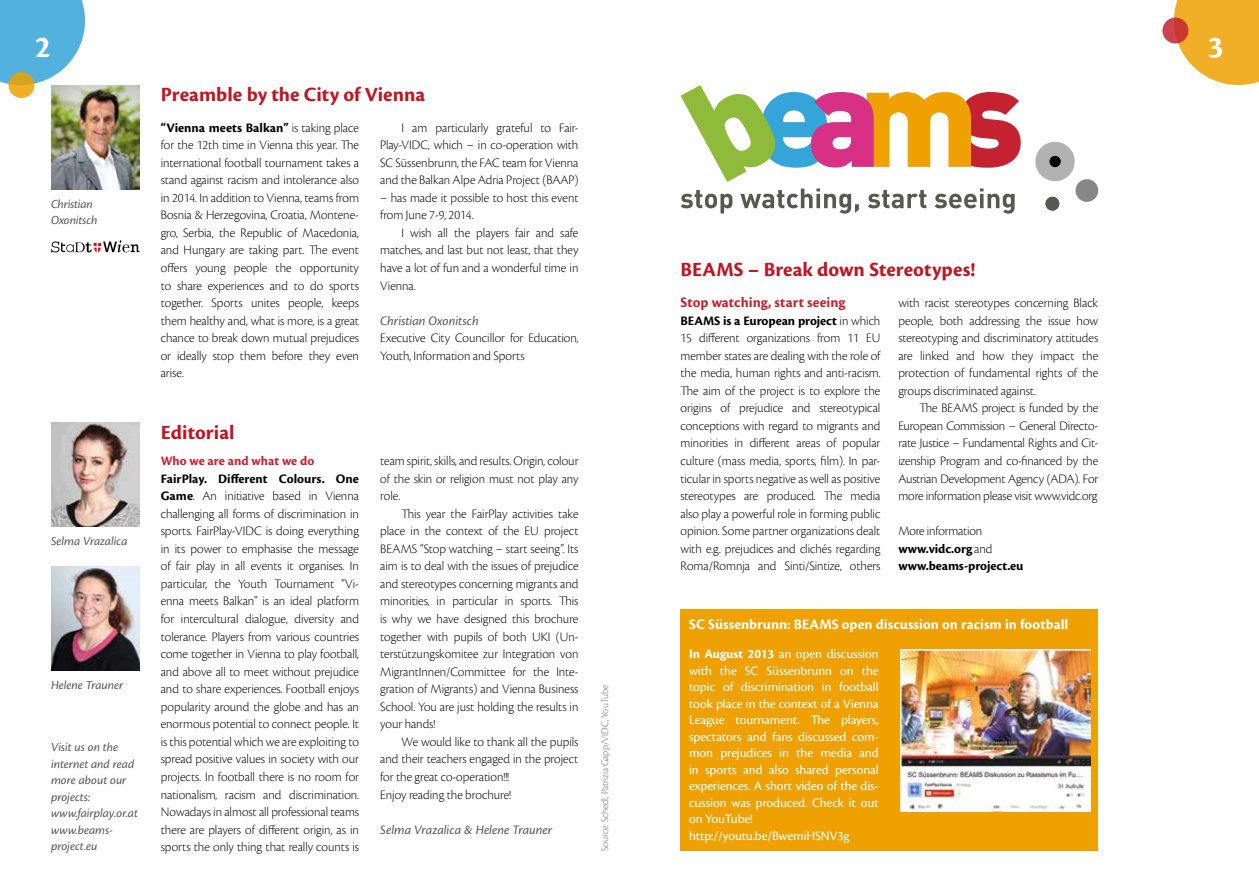
<style>
.page{position:relative;width:1259px;height:893px;background:#fff}
.page>*{position:absolute;margin:0;border:0;box-sizing:border-box;transform-origin:0 0}
.t1{font:32.1px "Cronos Pro Bold Subh";color:#fff}
.t2{font:700 21px "Cronos Pro";letter-spacing:.005em;color:#be1622}
.t3{font:700 15px "Cronos Pro";letter-spacing:.005em;color:#fff}
.t4{font:700 15px "Cronos Pro";letter-spacing:.005em;color:#c42230}
.t5{font:13.5px/17.5px "Cronos Pro Lt Disp";color:#000;text-align:justify}
.t6{font:13.5px/16.5px "Cronos Pro";letter-spacing:-.01em;color:#fff}
.t7{font:700 13.5px/17.5px "Cronos Pro";letter-spacing:-.005em;color:#000}
.t8{font:italic 13.5px "Cronos Pro";letter-spacing:-.005em;color:#575756}
.t9{font:700 13.5px "Cronos Pro";color:#c42230}
.t10{font:italic 12.75px/16.5px "Cronos Pro";letter-spacing:-.005em;color:#575756}
.t11{font:10.5px "Cronos Pro Lt Disp";color:#706f6f}
.s1{font-family:"Cronos Pro Lt Disp";font-weight:400}
.s2{font-family:"Cronos Pro";font-weight:700}
.s3{font-weight:700}
</style>
<div class="page">
<div style="left:680px;top:609px;width:418px;height:241px;background:#eea100"></div>
<svg style="left:0;top:0;width:85px;height:92px;background:#6dbde2"></svg>
<svg style="left:1166px;top:0;width:93px;height:85px"></svg>
<svg style="left:1162px;top:18px;width:26px;height:25px"></svg>
<div style="left:9px;top:72px;width:25px;height:26px;background:linear-gradient(to bottom,#cf9f1f,#f6b229);border-radius:50%"></div>
<svg style="left:680px;top:190px;width:52px;height:23px"></svg>
<svg style="left:740px;top:189px;width:119px;height:25px"></svg>
<svg style="left:868px;top:190px;width:58px;height:18px"></svg>
<svg style="left:934px;top:189px;width:80px;height:25px"></svg>
<svg style="left:1035px;top:141px;width:64px;height:70px"></svg>
<svg style="left:680px;top:85px;width:340px;height:97px"></svg>
<img style="left:51px;top:85px;width:88px;height:104px">
<img style="left:51px;top:422px;width:88px;height:104px">
<img style="left:51px;top:567px;width:88px;height:104px">
<svg style="left:51px;top:240px;width:88px;height:13px"></svg>
<img style="left:900px;top:649px;width:190px;height:163px">
<h1 class="t1" style="left:35px;top:29px;width:17px">2</h1>
<h1 class="t1" style="left:1208px;top:29px;width:17px">3</h1>
<p class="t10" style="left:51px;top:196px;width:48px">Christian<br>Oxonitsch</p>
<h2 class="t2" style="left:161px;top:83px;width:266px">Preamble by the City of Vienna</h2>
<p class="t7" style="left:161px;top:119px;width:200px">“Vienna meets Balkan” <span class="s1">is taking place</span></p>
<p class="t5" style="left:161px;top:136px;width:200px">for the 12th time in Vienna this year. The international football tournament takes a stand against racism and intolerance also in 2014. In addition to Vienna, teams from Bosnia &amp; Herzegovina, Croatia, Montene&shy;gro, Serbia, the Republic of Macedonia, and Hungary are taking part. The event offers young people the opportunity to share experiences and to do sports together. Sports unites people, keeps them healthy and, what is more, is a great chance to break down mutual prejudices or ideally stop them before they even arise.</p>
<p class="t5" style="left:380px;top:118px;width:200px;text-indent:21px">I am particularly grateful to Fair-Play-VIDC, which – in co-operation with SC Süssenbrunn, the FAC team for Vienna and the Balkan Alpe Adria Project (BAAP)</p>
<p class="t5" style="left:380px;top:189px;width:200px">– has made it possible to host this event from June 7-9, 2014.</p>
<p class="t5" style="left:380px;top:224px;width:200px;text-indent:21px">I wish all the players fair and safe matches, and last but not least, that they have a lot of fun and a wonderful time in Vienna.</p>
<p class="t8" style="left:380px;top:313px;width:100px">Christian Oxonitsch</p>
<p class="t5" style="left:380px;top:329px;width:200px">Executive City Councillor for Education,<br>Youth, Information and Sports</p>
<h2 class="t2" style="left:161px;top:420px;width:75px">Editorial</h2>
<p class="t9" style="left:161px;top:453px;width:155px">Who we are and what we do</p>
<p class="t7" style="left:161px;top:470px;width:200px">FairPlay. Different Colours. One</p>
<p class="t5" style="left:161px;top:487px;width:200px"><span class="s2">Game</span>. An initiative based in Vienna challenging all forms of discrimination in sports. FairPlay-VIDC is doing everything in its power to emphasise the message of fair play in all events it organises. In particular, the Youth Tournament “Vi&shy;enna meets Balkan” is an ideal platform for intercultural dialogue, diversity and tolerance. Players from various countries come together in Vienna to play football, and above all to meet without prejudice and to share experiences. Football enjoys popularity around the globe and has an enormous potential to connect people. It is this potential which we are exploiting to spread positive values in society with our projects. In football there is no room for nationalism, racism and discrimination.<br>Nowadays in almost all professional teams there are players of different origin, as in sports the only thing that really counts is</p>
<p class="t5" style="left:380px;top:452px;width:200px">team spirit, skills, and results. Origin, colour of the skin or religion must not play any role.</p>
<p class="t5" style="left:380px;top:505px;width:200px;text-indent:21px">This year the FairPlay activities take place in the context of the EU project BEAMS “Stop watching – start seeing”. Its aim is to deal with the issues of prejudice and stereotypes concerning migrants and minorities, in particular in sports. This is why we have designed this brochure together with pupils of both UKI (Un&shy;terstützungskomitee zur Integration von MigrantInnen/Committee for the Inte&shy;gration of Migrants) and Vienna Business School. You are just holding the results in your hands!</p>
<p class="t5" style="left:380px;top:733px;width:200px;text-align:left;text-indent:21px">We would like to thank all the pupils and their teachers engaged in the project for the great co-operation!!!<br>Enjoy reading the brochure!</p>
<p class="t8" style="left:380px;top:822px;width:173px">Selma Vrazalica &amp; Helene Trauner</p>
<p class="t10" style="left:51px;top:533px;width:78px">Selma Vrazalica</p>
<p class="t10" style="left:51px;top:677px;width:74px">Helene Trauner</p>
<p class="t11" style="left:599px;top:851px;width:168px;rotate:-90deg">Source: Schedl, Patrizia Gapp/VIDC, YouTube</p>
<p class="t10" style="left:51px;top:739px;width:88px">Visit us on the internet and read more about our projects: www.fairplay.or.at www.beams&shy;project.eu</p>
<h2 class="t2" style="left:680px;top:257px;width:296px">BEAMS – Break down Stereotypes!</h2>
<p class="t4" style="left:680px;top:294px;width:166px">Stop watching, start seeing</p>
<p class="t7" style="left:680px;top:312px;width:201px">BEAMS is a European project <span class="s1">in which</span></p>
<p class="t5" style="left:680px;top:329px;width:201px">15 different organizations from 11 EU member states are dealing with the role of the media, human rights and anti-racism.<br>The aim of the project is to explore the origins of prejudice and stereotypical conceptions with regard to migrants and minorities in different areas of popular culture (mass media, sports, film). In par&shy;ticular in sports negative as well as positive stereotypes are produced. The media also play a powerful role in forming public opinion. Some partner organizations dealt with e.g. prejudices and clichés regarding Roma/Romnja and Sinti/Sintize, others</p>
<p class="t5" style="left:898px;top:294px;width:201px">with racist stereotypes concerning Black people, both addressing the issue how stereotyping and discriminatory attitudes are linked and how they impact the protection of fundamental rights of the groups discriminated against.</p>
<p class="t5" style="left:898px;top:399px;width:201px;text-indent:21px">The BEAMS project is funded by the European Commission – General Directo&shy;rate Justice – Fundamental Rights and Cit&shy;izenship Program and co-financed by the Austrian Development Agency (ADA). For more information please visit www.vidc.org</p>
<p class="t5" style="left:898px;top:522px;width:85px">More information</p>
<p class="t7" style="left:898px;top:540px;width:127px">www.vidc.org <span class="s1">and </span>www.beams-project.eu</p>
<p class="t3" style="left:689px;top:615px;width:381px">SC Süssenbrunn: BEAMS open discussion on racism in football</p>
<p class="t6" style="left:689px;top:646px;width:191px"><span class="s3">In August 2013</span> an open discussion with the SC Süssenbrunn on the topic of discrimination in football took place in the context of a Vienna<br>League tournament. The players, spectators and fans discussed com&shy;mon prejudices in the media and in sports and also shared personal experiences. A short video of the dis&shy;cussion was produced. Check it out on YouTube! http://youtu.be/BwemiHSNV3g</p>
</div>
